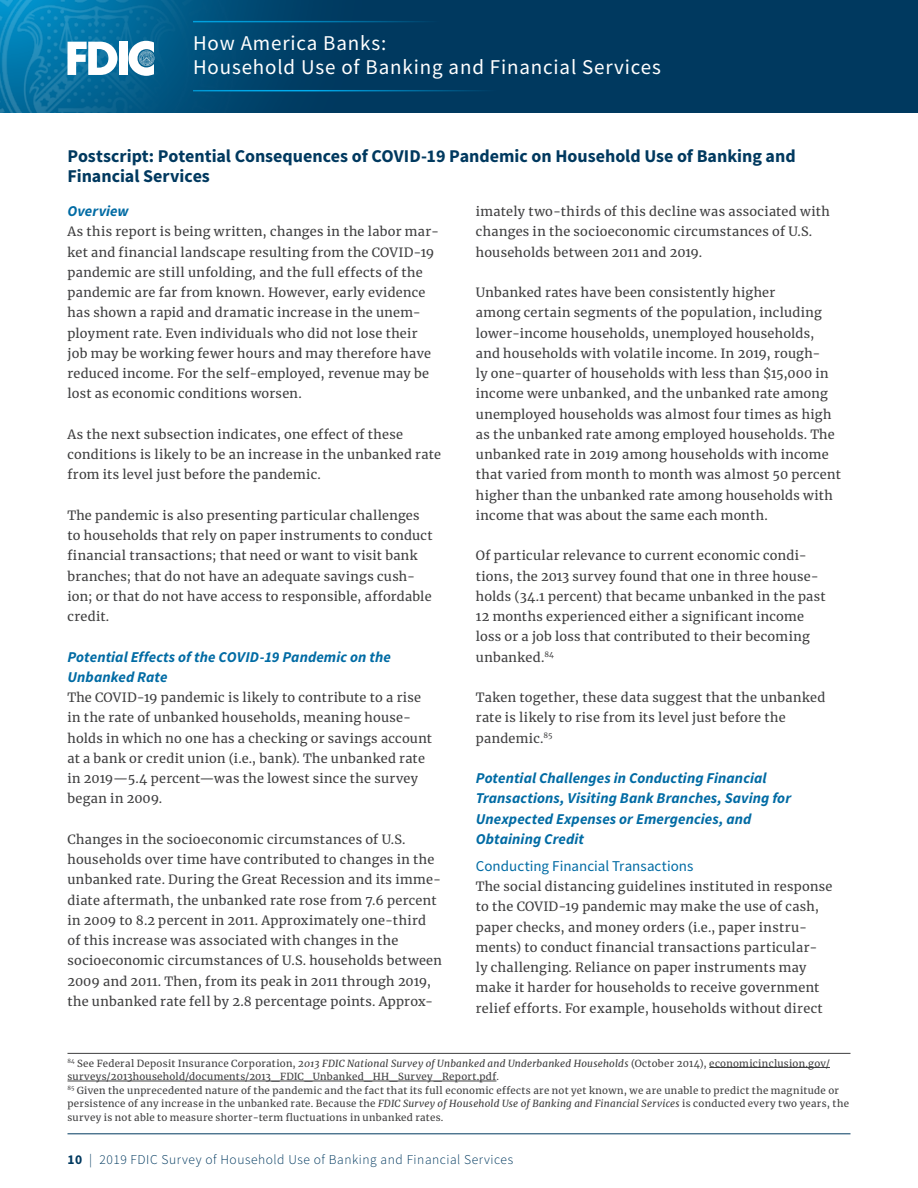
<style>
.page{position:relative;width:918px;height:1188px;background:#fff}
.page>*{position:absolute;margin:0;border:0;box-sizing:border-box;transform-origin:0 0}
.t1{font:21px/24px "Source Sans Pro";letter-spacing:.04em;color:#fff}
.H1_span{font:700 18px/20.2px "Source Sans Pro";color:#00395f}
.t2{font:italic 700 15px/20.2px "Source Sans Pro";letter-spacing:.005em;color:#006ba4}
.t3{font:15px "Source Sans Pro";letter-spacing:.005em;color:#006ba4}
.t4{font:300 13.5px "Source Sans Pro";letter-spacing:.04em;color:#00395f}
.Body{font:12.75px/20.2px "Merriweather";letter-spacing:.02em;color:#3e3e3f}
.Page_Footnote{font:9.75px/13.5px "Merriweather";letter-spacing:.03em;color:#3e3e3f}
.s1{font-style:italic}
.s2{font-weight:700}
</style>
<div class="page">
<hr style="left:68px;top:1133px;width:782px;height:1px;background:#00395f">
<div style="left:0;top:0;width:918px;height:112px;background:#00395f"></div>
<img style="left:0;top:0;width:235px;height:112px">
<hr style="left:193px;top:21px;width:583px;height:1px;background:#00aeef">
<hr style="left:193px;top:90px;width:711px;height:1px;background:#00aeef">
<svg style="left:68px;top:42px;width:49px;height:33px;background:#adcfdf"></svg>
<div style="left:119px;top:42px;width:8px;height:33px;background:#fff"></div>
<svg style="left:129px;top:41px;width:25px;height:35px"></svg>
<hr style="left:68px;top:1053px;width:782px;height:1px;background:#3e3e3f">
<hr style="left:709px;top:1067px;width:121px;height:1px;background:#3e3e3f">
<hr style="left:68px;top:1081px;width:428px;height:1px;background:#3e3e3f">
<h1 class="t1" style="left:193px;top:31px;width:469px">How America Banks:<br>Household Use of Banking and Financial Services</h1>
<p class="H1_span" style="left:68px;top:146px;width:730px">Postscript: Potential Consequences of COVID-19 Pandemic on Household Use of Banking and<br>Financial Services</p>
<h2 class="t2" style="left:68px;top:201px;width:63px">Overview</h2>
<p class="Body" style="left:68px;top:221px;width:373px">As this report is being written, changes in the labor mar&shy;ket and financial landscape resulting from the COVID-19 pandemic are still unfolding, and the full effects of the pandemic are far from known. However, early evidence has shown a rapid and dramatic increase in the unem&shy;ployment rate. Even individuals who did not lose their job may be working fewer hours and may therefore have reduced income. For the self-employed, revenue may be lost as economic conditions worsen.</p>
<p class="Body" style="left:68px;top:424px;width:375px">As the next subsection indicates, one effect of these conditions is likely to be an increase in the unbanked rate from its level just before the pandemic.</p>
<p class="Body" style="left:68px;top:505px;width:367px">The pandemic is also presenting particular challenges to households that rely on paper instruments to conduct financial transactions; that need or want to visit bank branches; that do not have an adequate savings cush&shy;ion; or that do not have access to responsible, affordable credit.</p>
<h2 class="t2" style="left:68px;top:646px;width:325px">Potential Effects of the COVID-19 Pandemic on the<br>Unbanked Rate</h2>
<p class="Body" style="left:68px;top:687px;width:366px">The COVID-19 pandemic is likely to contribute to a rise in the rate of unbanked households, meaning house&shy;holds in which no one has a checking or savings account at a bank or credit union (i.e., bank). The unbanked rate in 2019—5.4 percent—was the lowest since the survey began in 2009.</p>
<p class="Body" style="left:68px;top:829px;width:376px">Changes in the socioeconomic circumstances of U.S. households over time have contributed to changes in the unbanked rate. During the Great Recession and its imme&shy;diate aftermath, the unbanked rate rose from 7.6 percent in 2009 to 8.2 percent in 2011. Approximately one-third of this increase was associated with changes in the socioeconomic circumstances of U.S. households between 2009 and 2011. Then, from its peak in 2011 through 2019, the unbanked rate fell by 2.8 percentage points. Approx-</p>
<p class="Body" style="left:476px;top:201px;width:356px">imately two-thirds of this decline was associated with changes in the socioeconomic circumstances of U.S. households between 2011 and 2019.</p>
<p class="Body" style="left:476px;top:282px;width:367px">Unbanked rates have been consistently higher<br>among certain segments of the population, including lower-income households, unemployed households, and households with volatile income. In 2019, rough-<br>ly one-quarter of households with less than $15,000 in income were unbanked, and the unbanked rate among unemployed households was almost four times as high as the unbanked rate among employed households. The unbanked rate in 2019 among households with income that varied from month to month was almost 50 percent higher than the unbanked rate among households with income that was about the same each month.</p>
<p class="Body" style="left:476px;top:545px;width:351px">Of particular relevance to current economic condi&shy;tions, the 2013 survey found that one in three house&shy;holds (34.1 percent) that became unbanked in the past 12 months experienced either a significant income loss or a job loss that contributed to their becoming unbanked.<sup>84</sup></p>
<p class="Body" style="left:476px;top:687px;width:351px">Taken together, these data suggest that the unbanked rate is likely to rise from its level just before the pandemic.<sup>85</sup></p>
<h2 class="t2" style="left:476px;top:768px;width:317px">Potential Challenges in Conducting Financial Transactions, Visiting Bank Branches, Saving for Unexpected Expenses or Emergencies, and Obtaining Credit</h2>
<h3 class="t3" style="left:476px;top:856px;width:219px">Conducting Financial Transactions</h3>
<p class="Body" style="left:476px;top:876px;width:358px">The social distancing guidelines instituted in response to the COVID-19 pandemic may make the use of cash, paper checks, and money orders (i.e., paper instru&shy;ments) to conduct financial transactions particular-<br>ly challenging. Reliance on paper instruments may make it harder for households to receive government relief efforts. For example, households without direct</p>
<p class="Page_Footnote" style="left:68px;top:1056px;width:764px"><sup>84</sup> See Federal Deposit Insurance Corporation, <span class="s1">2013 FDIC National Survey of Unbanked and Underbanked Households</span> (October 2014), economicinclusion.gov/ surveys/2013household/documents/2013_FDIC_Unbanked_HH_Survey_Report.pdf.</p>
<p class="Page_Footnote" style="left:68px;top:1083px;width:783px"><sup>85</sup> Given the unprecedented nature of the pandemic and the fact that its full economic effects are not yet known, we are unable to predict the magnitude or persistence of any increase in the unbanked rate. Because the <span class="s1">FDIC Survey of Household Use of Banking and Financial Services</span> is conducted every two years, the survey is not able to measure shorter-term fluctuations in unbanked rates.</p>
<p class="t4" style="left:68px;top:1151px;width:447px"><span class="s2">10</span> | 2019 FDIC Survey of Household Use of Banking and Financial Services</p>
</div>
